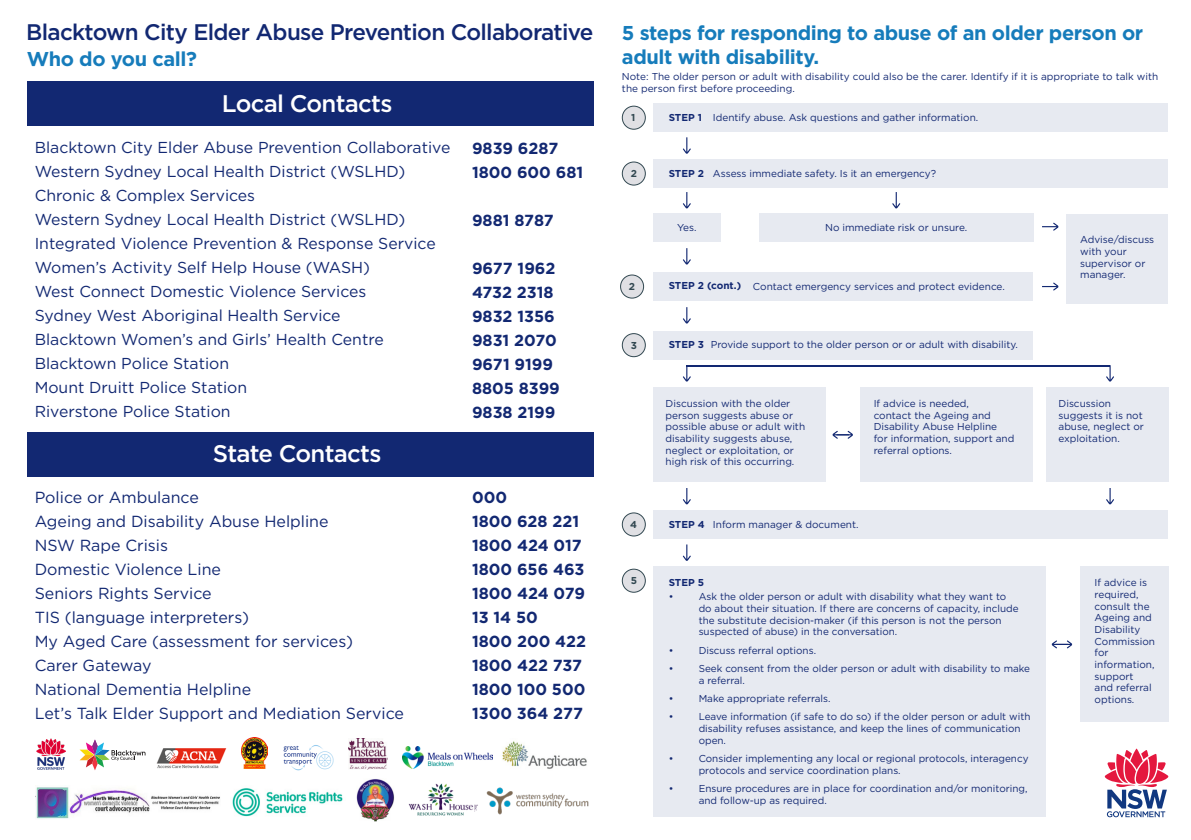
<style>
.page{position:relative;width:1191px;height:840px;background:#fff}
.page>*{position:absolute;margin:0;border:0;box-sizing:border-box;transform-origin:0 0}
.t1{font:500 24px "Gotham HTF";letter-spacing:-.03em;color:#fff}
.t2{font:500 22.4px "Gotham HTF";letter-spacing:-.03em;color:#122872}
.t3{font:700 20px/24px "Gotham HTF";letter-spacing:-.02em;color:#167cbb}
.t4{font:16px/24px "Gotham HTF";color:#122872}
.t5{font:700 16px/24px "Gotham HTF";color:#122872}
.t6{font:15.8px/24px "Gotham HTF";color:#122872}
.t7{font:10px/11.6px "Gotham HTF";color:#122872}
.t8{font:700 10px "Gotham HTF";color:#122872}
.t9{font:700 10px "Gotham HTF";color:#324851}
</style>
<div class="page">
<div style="left:653px;top:510px;width:515px;height:28px;background:#e7eaf1"></div>
<div style="left:653px;top:103px;width:515px;height:29px;background:#e7eaf1"></div>
<div style="left:653px;top:159px;width:515px;height:29px;background:#e7eaf1"></div>
<div style="left:653px;top:566px;width:393px;height:250px;background:#e7eaf1"></div>
<div style="left:653px;top:213px;width:67px;height:29px;background:#e7eaf1"></div>
<div style="left:653px;top:272px;width:380px;height:28px;background:#e7eaf1"></div>
<div style="left:653px;top:331px;width:380px;height:28px;background:#e7eaf1"></div>
<div style="left:759px;top:213px;width:274px;height:29px;background:#e7eaf1"></div>
<div style="left:653px;top:387px;width:173px;height:95px;background:#e7eaf1"></div>
<div style="left:860px;top:387px;width:173px;height:95px;background:#e7eaf1"></div>
<div style="left:1046px;top:387px;width:122px;height:95px;background:#e7eaf1"></div>
<div style="left:1079px;top:566px;width:89px;height:155px;background:#e7eaf1"></div>
<div style="left:1066px;top:213px;width:102px;height:90px;background:#e7eaf1"></div>
<div style="left:27px;top:81px;width:566px;height:44px;background:#122872"></div>
<div style="left:27px;top:432px;width:566px;height:44px;background:#122872"></div>
<div style="left:622px;top:106px;width:23px;height:23px;background:#e0e0e4;border-radius:50%"></div>
<div style="left:622px;top:106px;width:23px;height:23px;border:1px solid #324851;border-radius:50%"></div>
<div style="left:622px;top:512px;width:23px;height:23px;background:#e0e0e4;border-radius:50%"></div>
<div style="left:622px;top:512px;width:23px;height:24px;border:1px solid #324851;border-radius:50%"></div>
<div style="left:622px;top:569px;width:23px;height:23px;background:#e0e0e4;border-radius:50%"></div>
<div style="left:622px;top:568px;width:23px;height:24px;border:1px solid #324851;border-radius:50%"></div>
<div style="left:622px;top:162px;width:23px;height:23px;background:#e0e0e4;border-radius:50%"></div>
<div style="left:622px;top:161px;width:23px;height:24px;border:1px solid #324851;border-radius:50%"></div>
<div style="left:622px;top:333px;width:23px;height:23px;background:#e0e0e4;border-radius:50%"></div>
<div style="left:622px;top:333px;width:23px;height:24px;border:1px solid #324851;border-radius:50%"></div>
<div style="left:620px;top:275px;width:23px;height:23px;background:#e0e0e4;border-radius:50%"></div>
<div style="left:620px;top:274px;width:24px;height:24px;border:1px solid #324851;border-radius:50%"></div>
<svg style="left:683px;top:137px;width:8px;height:17px"></svg>
<svg style="left:683px;top:192px;width:8px;height:16px"></svg>
<svg style="left:683px;top:248px;width:8px;height:16px"></svg>
<svg style="left:683px;top:307px;width:8px;height:16px"></svg>
<svg style="left:683px;top:365px;width:8px;height:16px"></svg>
<svg style="left:683px;top:488px;width:8px;height:16px"></svg>
<svg style="left:683px;top:544px;width:8px;height:16px"></svg>
<svg style="left:832px;top:430px;width:21px;height:8px"></svg>
<svg style="left:1051px;top:640px;width:21px;height:8px"></svg>
<svg style="left:1106px;top:365px;width:8px;height:16px"></svg>
<svg style="left:1106px;top:488px;width:8px;height:16px"></svg>
<svg style="left:1042px;top:222px;width:16px;height:8px"></svg>
<svg style="left:1042px;top:282px;width:16px;height:8px"></svg>
<svg style="left:892px;top:192px;width:8px;height:16px"></svg>
<hr style="left:687px;top:365px;width:423px;height:1px;background:#122872">
<svg style="left:1104px;top:748px;width:64px;height:68px"></svg>
<img style="left:156px;top:748px;width:71px;height:21px">
<img style="left:402px;top:746px;width:90px;height:22px">
<svg style="left:80px;top:739px;width:65px;height:31px"></svg>
<img style="left:35px;top:785px;width:185px;height:33px">
<img style="left:241px;top:737px;width:26px;height:31px">
<img style="left:348px;top:738px;width:39px;height:30px">
<img style="left:232px;top:788px;width:111px;height:29px">
<img style="left:356px;top:779px;width:39px;height:42px">
<img style="left:283px;top:745px;width:51px;height:25px">
<img style="left:408px;top:783px;width:70px;height:33px">
<img style="left:486px;top:787px;width:103px;height:28px">
<img style="left:37px;top:738px;width:28px;height:31px">
<img style="left:502px;top:741px;width:85px;height:28px">
<p class="t2" style="left:26px;top:19px;width:568px">Blacktown City Elder Abuse Prevention Collaborative</p>
<p class="t3" style="left:27px;top:46px;width:172px">Who do you call?</p>
<p class="t1" style="left:222px;top:89px;width:172px">Local Contacts</p>
<p class="t6" style="left:35px;top:135px;width:417px">Blacktown City Elder Abuse Prevention Collaborative Western Sydney Local Health District (WSLHD)<br>Chronic &amp; Complex Services<br>Western Sydney Local Health District (WSLHD)<br>Integrated Violence Prevention &amp; Response Service Women’s Activity Self Help House (WASH)<br>West Connect Domestic Violence Services<br>Sydney West Aboriginal Health Service<br>Blacktown Women’s and Girls’ Health Centre Blacktown Police Station<br>Mount Druitt Police Station<br>Riverstone Police Station</p>
<p class="t5" style="left:472px;top:135px;width:113px">9839 6287<br>1800 600 681</p>
<p class="t5" style="left:472px;top:207px;width:83px">9881 8787</p>
<p class="t5" style="left:472px;top:255px;width:89px">9677 1962<br>4732 2318<br>9832 1356<br>9831 2070<br>9671 9199<br>8805 8399<br>9838 2199</p>
<p class="t1" style="left:213px;top:440px;width:170px">State Contacts</p>
<p class="t4" style="left:35px;top:484px;width:371px">Police or Ambulance<br>Ageing and Disability Abuse Helpline<br>NSW Rape Crisis<br>Domestic Violence Line<br>Seniors Rights Service<br>TIS (language interpreters)<br>My Aged Care (assessment for services)<br>Carer Gateway<br>National Dementia Helpline<br>Let’s Talk Elder Support and Mediation Service</p>
<p class="t5" style="left:472px;top:484px;width:116px">000<br>1800 628 221<br>1800 424 017<br>1800 656 463<br>1800 424 079<br>13 14 50<br>1800 200 422<br>1800 422 737<br>1800 100 500<br>1300 364 277</p>
<p class="t3" style="left:622px;top:20px;width:523px">5 steps for responding to abuse of an older person or adult with disability.</p>
<p class="t7" style="left:622px;top:71px;width:538px">Note: The older person or adult with disability could also be the carer. Identify if it is appropriate to talk with the person first before proceeding.</p>
<p class="t8" style="left:668px;top:111px;width:35px">STEP 1</p>
<p class="t7" style="left:713px;top:111px;width:267px">Identify abuse. Ask questions and gather information.</p>
<p class="t9" style="left:631px;top:112px;width:6px">1</p>
<p class="t9" style="left:630px;top:168px;width:8px">2</p>
<p class="t8" style="left:668px;top:167px;width:37px">STEP 2</p>
<p class="t7" style="left:713px;top:167px;width:225px">Assess immediate safety. Is it an emergency?</p>
<p class="t7" style="left:677px;top:221px;width:21px">Yes.</p>
<p class="t7" style="left:825px;top:221px;width:144px">No immediate risk or unsure.</p>
<p class="t7" style="left:1080px;top:233px;width:76px">Advise/discuss with your supervisor or manager.</p>
<p class="t9" style="left:629px;top:280px;width:8px">2</p>
<p class="t8" style="left:668px;top:280px;width:74px">STEP 2 (cont.)</p>
<p class="t7" style="left:753px;top:280px;width:253px">Contact emergency services and protect evidence.</p>
<p class="t9" style="left:630px;top:339px;width:8px">3</p>
<p class="t8" style="left:668px;top:339px;width:37px">STEP 3</p>
<p class="t7" style="left:710px;top:338px;width:309px">Provide support to the older person or or adult with disability.</p>
<p class="t7" style="left:665px;top:397px;width:141px">Discussion with the older person suggests abuse or possible abuse or adult with disability suggests abuse, neglect or exploitation, or high risk of this occurring.</p>
<p class="t7" style="left:873px;top:397px;width:142px">If advice is needed,<br>contact the Ageing and<br>Disability Abuse Helpline<br>for information, support and referral options.</p>
<p class="t7" style="left:1058px;top:397px;width:87px">Discussion suggests it is not abuse, neglect or exploitation.</p>
<p class="t9" style="left:630px;top:518px;width:8px">4</p>
<p class="t8" style="left:668px;top:518px;width:38px">STEP 4</p>
<p class="t7" style="left:713px;top:518px;width:147px">Inform manager &amp; document.</p>
<p class="t9" style="left:630px;top:574px;width:8px">5</p>
<p class="t8" style="left:668px;top:576px;width:37px">STEP 5</p>
<p class="t7" style="left:668px;top:590px;width:6px">•</p>
<p class="t7" style="left:698px;top:590px;width:321px">Ask the older person or adult with disability what they want to do about their situation. If there are concerns of capacity, include the substitute decision-maker (if this person is not the person suspected of abuse) in the conversation.</p>
<p class="t7" style="left:668px;top:643px;width:6px">•</p>
<p class="t7" style="left:698px;top:643px;width:119px">Discuss referral options.</p>
<p class="t7" style="left:668px;top:662px;width:6px">•</p>
<p class="t7" style="left:698px;top:662px;width:333px">Seek consent from the older person or adult with disability to make a referral.</p>
<p class="t7" style="left:668px;top:692px;width:6px">•</p>
<p class="t7" style="left:698px;top:692px;width:133px">Make appropriate referrals.</p>
<p class="t7" style="left:668px;top:710px;width:6px">•</p>
<p class="t7" style="left:698px;top:710px;width:333px">Leave information (if safe to do so) if the older person or adult with disability refuses assistance, and keep the lines of communication open.</p>
<p class="t7" style="left:668px;top:752px;width:6px">•</p>
<p class="t7" style="left:698px;top:752px;width:331px">Consider implementing any local or regional protocols, interagency protocols and service coordination plans.</p>
<p class="t7" style="left:668px;top:782px;width:6px">•</p>
<p class="t7" style="left:698px;top:782px;width:330px">Ensure procedures are in place for coordination and/or monitoring, and follow-up as required.</p>
<p class="t7" style="left:1094px;top:576px;width:62px">If advice is required, consult the<br>Ageing and<br>Disability<br>Commission for information, support<br>and referral options.</p>
</div>
